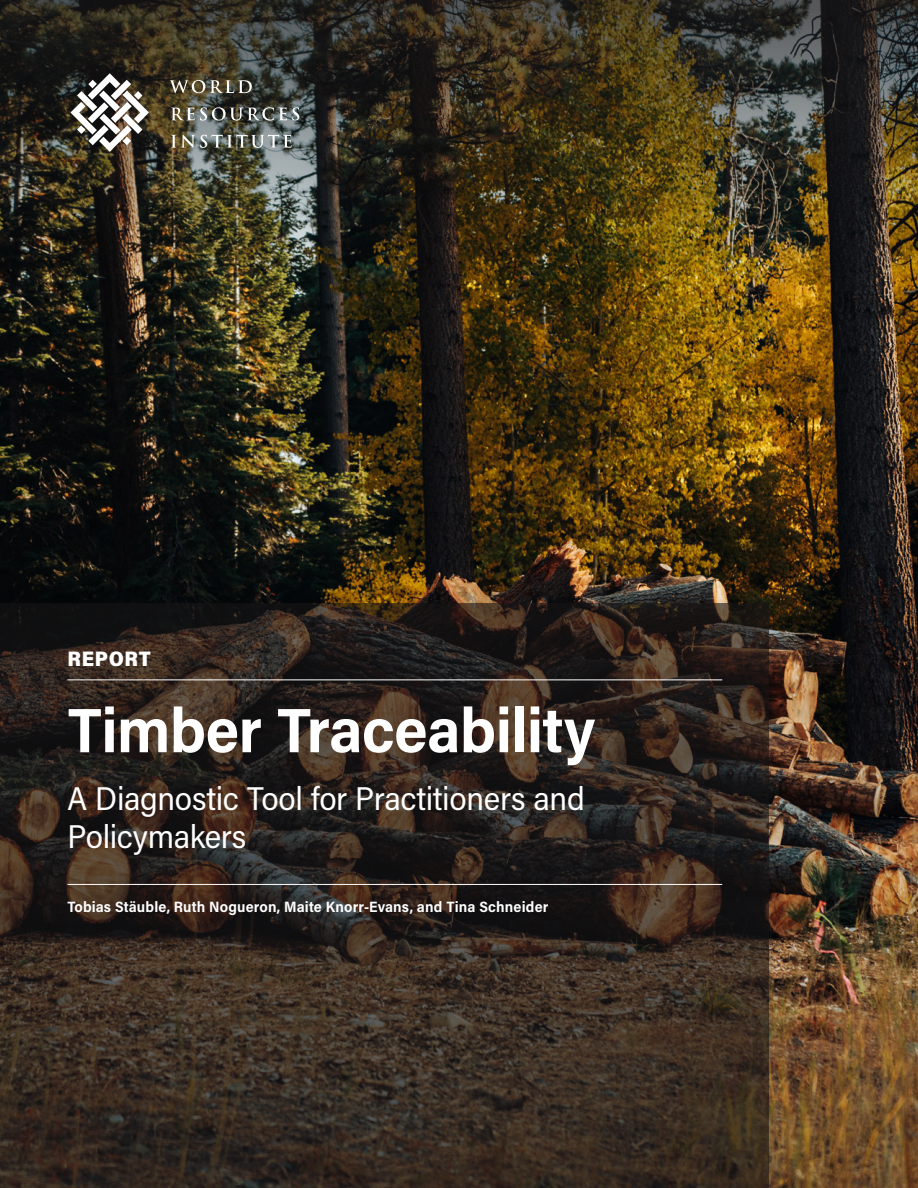
<style>
.page{position:relative;width:918px;height:1188px;background:#fff}
.page>*{position:absolute;margin:0;border:0;box-sizing:border-box;transform-origin:0 0}
.t1{font:700 63px "Acumin Pro Semi Cond";letter-spacing:-.01em;color:#fff}
.Subtitle{font:33px/37.5px "Acumin Pro Semi Cond";letter-spacing:-.01em;color:#fff}
.Report_Tag{font:900 21px "Acumin Pro Semi Cond";letter-spacing:.03em;color:#fff}
.Authors{font:700 15px "Acumin Pro Semi Cond";letter-spacing:.01em;color:#fff}
</style>
<div class="page">
<img style="left:0;top:326px;width:918px;height:862px">
<img style="left:0;top:0;width:918px;height:326px">
<svg style="left:0;top:603px;width:770px;height:585px;background:#312720"></svg>
<hr style="left:68px;top:680px;width:654px;height:1px;background:#fff">
<hr style="left:68px;top:884px;width:654px;height:1px;background:#fff">
<svg style="left:70px;top:73px;width:79px;height:79px"></svg>
<svg style="left:170px;top:80px;width:82px;height:13px"></svg>
<svg style="left:171px;top:107px;width:128px;height:14px;background:#757770"></svg>
<svg style="left:171px;top:135px;width:121px;height:13px;background:#83877f"></svg>
<p class="Report_Tag" style="left:68px;top:644px;width:85px">REPORT</p>
<p class="t1" style="left:68px;top:686px;width:529px">Timber Traceability</p>
<p class="Subtitle" style="left:68px;top:778px;width:519px">A Diagnostic Tool for Practitioners and<br>Policymakers</p>
<p class="Authors" style="left:68px;top:896px;width:482px">Tobias Stäuble, Ruth Nogueron, Maite Knorr-Evans, and Tina Schneider</p>
</div>
